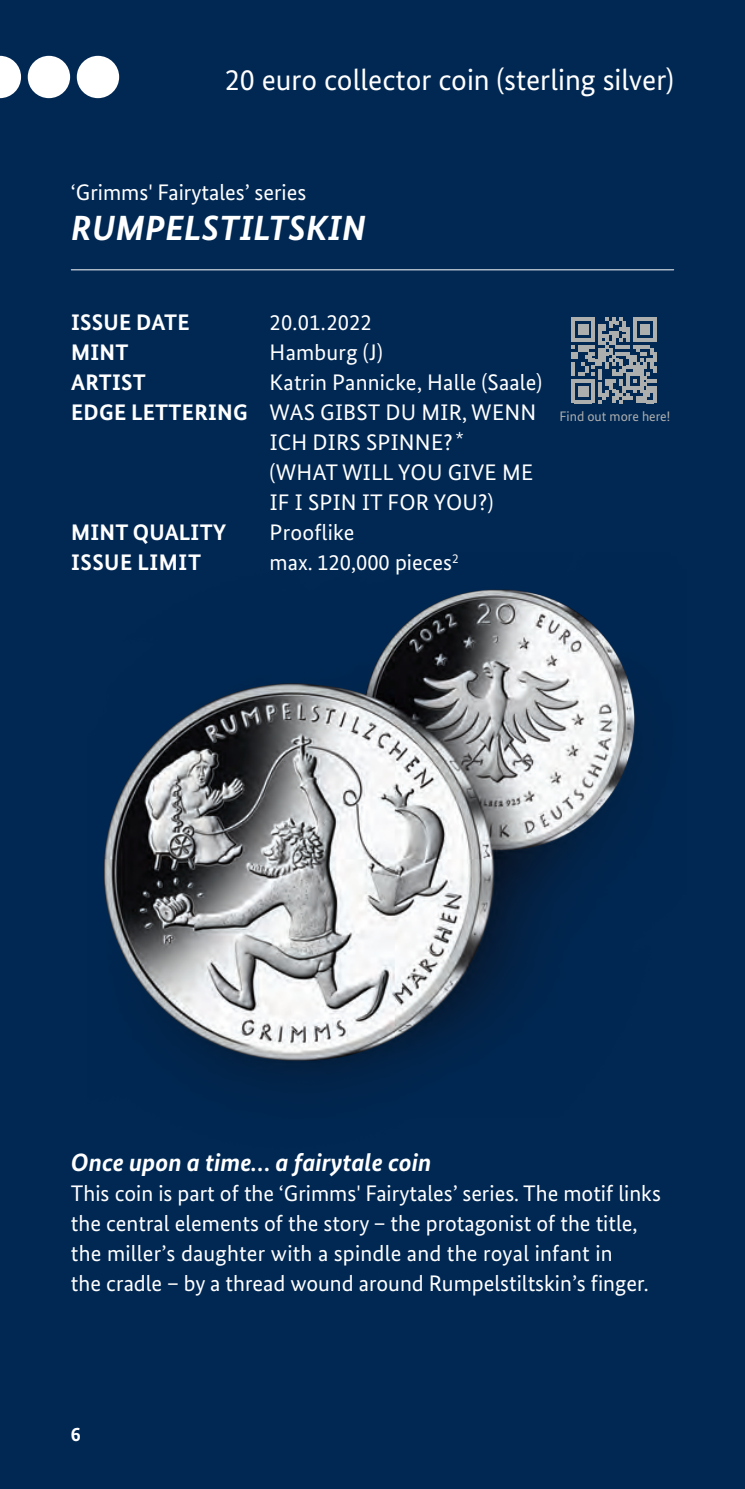
<style>
.page{position:relative;width:745px;height:1489px;background:#fff}
.page>*{position:absolute;margin:0;border:0;box-sizing:border-box;transform-origin:0 0}
.t1{font:italic 700 35px "Bundes Sans";letter-spacing:.01em;color:#fff}
.t2{font:30px "Bundes Sans";color:#fff}
.t3{font:italic 700 25px "Bundes Sans";color:#fff}
.t4{font:22.5px/30px "Bundes Sans";color:#fff}
.t5{font:700 22.5px "Bundes Sans";letter-spacing:.01em;color:#fff}
.t6{font:700 20px "Bundes Sans";color:#fff}
.t7{font:13.75px "Bundes Sans";color:#adaeae}
.s1{font-weight:700}
</style>
<div class="page">
<div style="left:0;top:0;width:744px;height:1488px;background:#002853"></div>
<img style="left:104px;top:589px;width:531px;height:493px">
<hr style="left:71px;top:269px;width:602px;height:1px;background:#fff">
<hr style="left:744px;top:38px;width:1px;height:77px;background:#002853">
<div style="left:28px;top:56px;width:42px;height:42px;background:#fff;border-radius:50%"></div>
<svg style="left:0;top:56px;width:21px;height:42px"></svg>
<div style="left:77px;top:56px;width:42px;height:42px;background:#fff;border-radius:50%"></div>
<svg style="left:571px;top:317px;width:85px;height:86px"></svg>
<h2 class="t2" style="left:225px;top:61px;width:450px">20 euro collector coin (sterling silver)</h2>
<p class="t4" style="left:71px;top:177px;width:237px">‘Grimms' Fairytales’ series</p>
<h1 class="t1" style="left:71px;top:207px;width:296px">RUMPELSTILTSKIN</h1>
<p class="t5" style="left:71px;top:309px;width:120px">ISSUE DATE</p>
<p class="t4" style="left:269px;top:307px;width:104px">20.01.2022</p>
<p class="t5" style="left:71px;top:339px;width:59px">MINT</p>
<p class="t4" style="left:269px;top:337px;width:115px">Hamburg (J)</p>
<p class="t5" style="left:71px;top:369px;width:76px">ARTIST</p>
<p class="t4" style="left:269px;top:367px;width:274px">Katrin Pannicke, Halle (Saale)</p>
<p class="t4" style="left:71px;top:397px;width:466px"><span class="s1">EDGE LETTERING</span> WAS GIBST DU MIR, WENN</p>
<p class="t4" style="left:269px;top:427px;width:196px">ICH DIRS SPINNE? <sup>*</sup></p>
<p class="t4" style="left:269px;top:457px;width:265px">(WHAT WILL YOU GIVE ME</p>
<p class="t4" style="left:269px;top:487px;width:225px">IF I SPIN IT FOR YOU?)</p>
<p class="t5" style="left:71px;top:519px;width:156px">MINT QUALITY</p>
<p class="t4" style="left:269px;top:517px;width:86px">Prooflike</p>
<p class="t5" style="left:71px;top:549px;width:131px">ISSUE LIMIT</p>
<p class="t4" style="left:269px;top:547px;width:190px">max. 120,000 pieces<sup>2</sup></p>
<p class="t7" style="left:559px;top:408px;width:112px">Find out more here!</p>
<p class="t3" style="left:71px;top:1146px;width:362px">Once upon a time… a fairytale coin</p>
<p class="t4" style="left:71px;top:1177px;width:591px">This coin is part of the ‘Grimms' Fairytales’ series. The motif links the central elements of the story – the protagonist of the title, the miller’s daughter with a spindle and the royal infant in<br>the cradle – by a thread wound around Rumpelstiltskin’s finger.</p>
<p class="t6" style="left:71px;top:1421px;width:11px">6</p>
</div>
